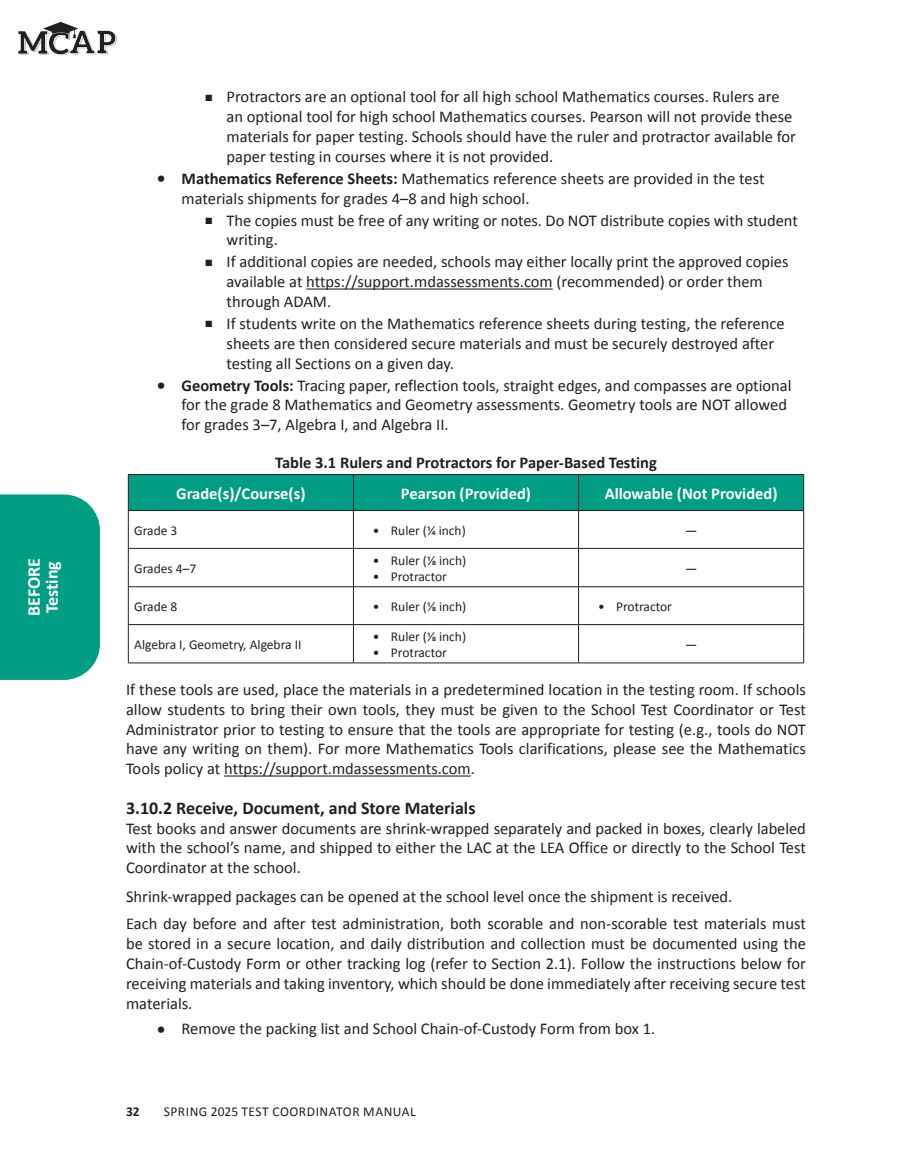
<style>
.page{position:relative;width:905px;height:1175px;background:#fff}
.page>*{position:absolute;margin:0;border:0;box-sizing:border-box;transform-origin:0 0}
.H3_numbers{font:700 18px "Calibri";color:#231f20}
.t1{font:700 18px/18px "Calibri";color:#fff}
.Main_Body_Text{font:16.5px/19.8px "Calibri";color:#231f20}
.Table_Head_White{font:700 16.5px "Calibri";color:#fff}
.Table_Title{font:700 16.5px "Calibri";color:#231f20}
.Table_Text{font:13.5px "Calibri";color:#231f20}
.Table_Text-2{font:13.5px "Calibri";letter-spacing:.04em;color:#231f20}
.t2{font:700 13.5px "Calibri";color:#231f20}
.s1{font-size:20.25px}
.s2{font-weight:700}
</style>
<div class="page">
<div style="left:0;top:494px;width:100px;height:186px;background:#009d85"></div>
<svg style="left:18px;top:22px;width:99px;height:33px"></svg>
<hr style="left:306px;top:288px;width:247px;height:1px;background:#231f20">
<hr style="left:224px;top:775px;width:246px;height:1px;background:#231f20">
<div style="left:129px;top:475px;width:674px;height:35px;background:#009d85"></div>
<hr style="left:128px;top:474px;width:225px;height:1px;background:#231f20">
<hr style="left:128px;top:475px;width:1px;height:35px;background:#231f20">
<hr style="left:353px;top:474px;width:225px;height:1px;background:#231f20">
<hr style="left:353px;top:475px;width:1px;height:35px;background:#231f20">
<hr style="left:578px;top:474px;width:225px;height:1px;background:#231f20">
<hr style="left:578px;top:475px;width:1px;height:35px;background:#231f20">
<hr style="left:803px;top:475px;width:1px;height:35px;background:#231f20">
<hr style="left:128px;top:510px;width:225px;height:1px;background:#231f20">
<hr style="left:128px;top:511px;width:1px;height:37px;background:#231f20">
<hr style="left:353px;top:510px;width:225px;height:1px;background:#231f20">
<hr style="left:353px;top:511px;width:1px;height:37px;background:#231f20">
<hr style="left:578px;top:510px;width:225px;height:1px;background:#231f20">
<hr style="left:578px;top:511px;width:1px;height:37px;background:#231f20">
<hr style="left:803px;top:511px;width:1px;height:37px;background:#231f20">
<hr style="left:128px;top:548px;width:225px;height:1px;background:#231f20">
<hr style="left:128px;top:548px;width:1px;height:38px;background:#231f20">
<hr style="left:353px;top:548px;width:225px;height:1px;background:#231f20">
<hr style="left:353px;top:548px;width:1px;height:38px;background:#231f20">
<hr style="left:578px;top:548px;width:225px;height:1px;background:#231f20">
<hr style="left:578px;top:548px;width:1px;height:38px;background:#231f20">
<hr style="left:803px;top:548px;width:1px;height:38px;background:#231f20">
<hr style="left:128px;top:586px;width:225px;height:1px;background:#231f20">
<hr style="left:128px;top:587px;width:1px;height:37px;background:#231f20">
<hr style="left:353px;top:586px;width:225px;height:1px;background:#231f20">
<hr style="left:353px;top:587px;width:1px;height:37px;background:#231f20">
<hr style="left:578px;top:586px;width:225px;height:1px;background:#231f20">
<hr style="left:578px;top:587px;width:1px;height:37px;background:#231f20">
<hr style="left:803px;top:587px;width:1px;height:37px;background:#231f20">
<hr style="left:128px;top:624px;width:225px;height:1px;background:#231f20">
<hr style="left:128px;top:625px;width:1px;height:37px;background:#231f20">
<hr style="left:353px;top:624px;width:225px;height:1px;background:#231f20">
<hr style="left:353px;top:625px;width:1px;height:37px;background:#231f20">
<hr style="left:578px;top:624px;width:225px;height:1px;background:#231f20">
<hr style="left:578px;top:625px;width:1px;height:37px;background:#231f20">
<hr style="left:803px;top:625px;width:1px;height:37px;background:#231f20">
<hr style="left:128px;top:662px;width:225px;height:1px;background:#231f20">
<hr style="left:353px;top:662px;width:225px;height:1px;background:#231f20">
<hr style="left:578px;top:662px;width:225px;height:1px;background:#231f20">
<p class="t1" style="left:24px;top:616px;width:60px;rotate:-90deg">BEFORE<br>Testing</p>
<p class="Main_Body_Text" style="left:226px;top:87px;width:570px;text-indent:-21px">■ Protractors are an optional tool for all high school Mathematics courses. Rulers are an optional tool for high school Mathematics courses. Pearson will not provide these materials for paper testing. Schools should have the ruler and protractor available for paper testing in courses where it is not provided.</p>
<p class="Main_Body_Text" style="left:182px;top:168px;width:584px;text-indent:-26px"><span class="s1">•</span> <span class="s2">Mathematics Reference Sheets:</span> Mathematics reference sheets are provided in the test materials shipments for grades 4–8 and high school.</p>
<p class="Main_Body_Text" style="left:226px;top:210px;width:572px;text-indent:-21px">■ The copies must be free of any writing or notes. Do NOT distribute copies with student writing.</p>
<p class="Main_Body_Text" style="left:226px;top:251px;width:563px;text-indent:-21px">■ If additional copies are needed, schools may either locally print the approved copies available at https://support.mdassessments.com (recommended) or order them through ADAM.</p>
<p class="Main_Body_Text" style="left:226px;top:313px;width:559px;text-indent:-21px">■ If students write on the Mathematics reference sheets during testing, the reference sheets are then considered secure materials and must be securely destroyed after testing all Sections on a given day.</p>
<p class="Main_Body_Text" style="left:182px;top:375px;width:611px;text-indent:-26px"><span class="s1">•</span> <span class="s2">Geometry Tools:</span> Tracing paper, reflection tools, straight edges, and compasses are optional for the grade 8 Mathematics and Geometry assessments. Geometry tools are NOT allowed for grades 3–7, Algebra I, and Algebra II.</p>
<p class="Table_Title" style="left:275px;top:451px;width:383px">Table 3.1 Rulers and Protractors for Paper-Based Testing</p>
<p class="Table_Head_White" style="left:176px;top:481px;width:131px">Grade(s)/Course(s)</p>
<p class="Table_Head_White" style="left:401px;top:481px;width:132px">Pearson (Provided)</p>
<p class="Table_Head_White" style="left:604px;top:481px;width:174px">Allowable (Not Provided)</p>
<p class="Table_Text" style="left:134px;top:520px;width:45px">Grade 3</p>
<p class="Table_Text" style="left:373px;top:520px;width:94px">• Ruler (1⁄4 inch)</p>
<p class="Table_Text" style="left:685px;top:520px;width:14px">—</p>
<p class="Table_Text" style="left:134px;top:559px;width:63px">Grades 4–7</p>
<p class="Table_Text" style="left:373px;top:550px;width:95px">• Ruler (1⁄8 inch)</p>
<p class="Table_Text" style="left:373px;top:567px;width:75px">• Protractor</p>
<p class="Table_Text" style="left:685px;top:559px;width:14px">—</p>
<p class="Table_Text" style="left:134px;top:597px;width:45px">Grade 8</p>
<p class="Table_Text" style="left:373px;top:597px;width:95px">• Ruler (1⁄8 inch)</p>
<p class="Table_Text" style="left:598px;top:597px;width:75px">• Protractor</p>
<p class="Table_Text" style="left:134px;top:635px;width:169px">Algebra I, Geometry, Algebra II</p>
<p class="Table_Text" style="left:373px;top:627px;width:95px">• Ruler (1⁄8 inch)</p>
<p class="Table_Text" style="left:373px;top:643px;width:75px">• Protractor</p>
<p class="Table_Text" style="left:685px;top:635px;width:14px">—</p>
<p class="Main_Body_Text" style="left:126px;top:679px;width:681px;text-align:justify">If these tools are used, place the materials in a predetermined location in the testing room. If schools allow students to bring their own tools, they must be given to the School Test Coordinator or Test Administrator prior to testing to ensure that the tools are appropriate for testing (e.g., tools do NOT have any writing on them). For more Mathematics Tools clarifications, please see the Mathematics Tools policy at https://support.mdassessments.com.</p>
<h3 class="H3_numbers" style="left:126px;top:795px;width:351px">3.10.2 Receive, Document, and Store Materials</h3>
<p class="Main_Body_Text" style="left:126px;top:817px;width:681px;text-align:justify">Test books and answer documents are shrink-wrapped separately and packed in boxes, clearly labeled with the school’s name, and shipped to either the LAC at the LEA Office or directly to the School Test Coordinator at the school.</p>
<p class="Main_Body_Text" style="left:126px;top:886px;width:608px">Shrink-wrapped packages can be opened at the school level once the shipment is received.</p>
<p class="Main_Body_Text" style="left:126px;top:913px;width:681px;text-align:justify">Each day before and after test administration, both scorable and non-scorable test materials must be stored in a secure location, and daily distribution and collection must be documented using the Chain-of-Custody Form or other tracking log (refer to Section 2.1). Follow the instructions below for receiving materials and taking inventory, which should be done immediately after receiving secure test materials.</p>
<p class="Main_Body_Text" style="left:156px;top:1018px;width:500px"><span class="s1">•</span> Remove the packing list and School Chain-of-Custody Form from box 1.</p>
<p class="t2" style="left:126px;top:1102px;width:15px">32</p>
<p class="Table_Text-2" style="left:164px;top:1102px;width:254px">SPRING 2025 TEST COORDINATOR MANUAL</p>
</div>
